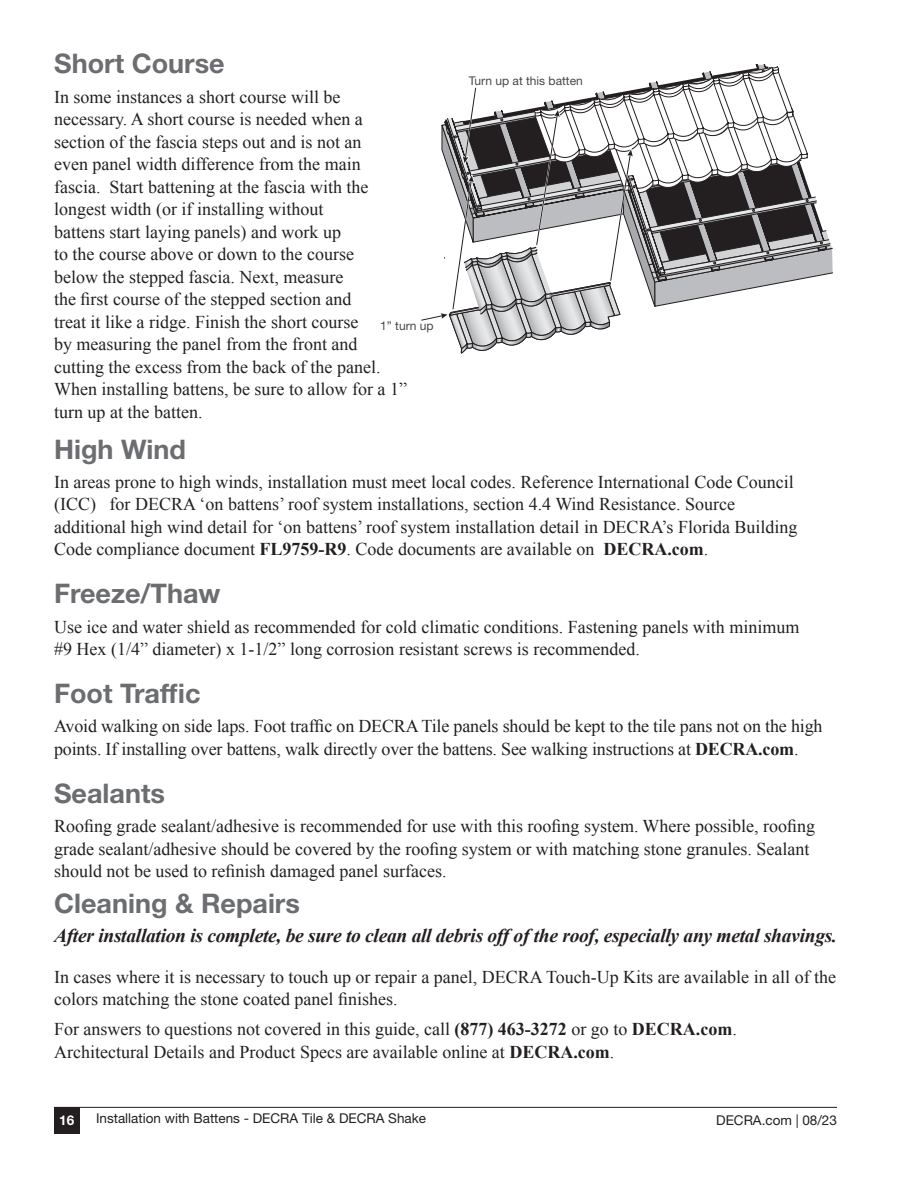
<style>
.page{position:relative;width:918px;height:1188px;background:#fff}
.page>*{position:absolute;margin:0;border:0;box-sizing:border-box;transform-origin:0 0}
.t1{font:700 27px "Helvetica Neue LT Std";color:#6c6d70}
.t2{font:italic 700 19.5px "Times New Roman";letter-spacing:-.015em;color:#231f20}
.t3{font:18px/22.5px "Times New Roman";color:#231f20}
.t4{font:13.5px "Helvetica Neue LT Std";color:#231f20}
.t5{font:700 13.5px "Helvetica Neue LT Std";color:#fff}
.t6{font:12px "Helvetica Neue LT Std";color:#454647}
.s1{font-weight:700}
</style>
<div class="page">
<div style="left:54px;top:1107px;width:25px;height:27px;background:#231f20"></div>
<hr style="left:54px;top:1107px;width:783px;height:1px;background:#231f20">
<svg style="left:421px;top:65px;width:412px;height:289px"></svg>
<p class="t1" style="left:54px;top:47px;width:172px">Short Course</p>
<p class="t3" style="left:54px;top:85px;width:288px">In some instances a short course will be</p>
<p class="t3" style="left:54px;top:107px;width:310px">necessary. A short course is needed when a</p>
<p class="t3" style="left:54px;top:130px;width:309px">section of the fascia steps out and is not an</p>
<p class="t3" style="left:54px;top:152px;width:308px">even panel width difference from the main</p>
<p class="t3" style="left:54px;top:175px;width:316px">fascia. Start battening at the fascia with the</p>
<p class="t3" style="left:54px;top:197px;width:271px">longest width (or if installing without</p>
<p class="t3" style="left:54px;top:220px;width:288px">battens start laying panels) and work up</p>
<p class="t3" style="left:54px;top:242px;width:301px">to the course above or down to the course</p>
<p class="t3" style="left:54px;top:265px;width:291px">below the stepped fascia. Next, measure</p>
<p class="t3" style="left:54px;top:287px;width:299px">the first course of the stepped section and</p>
<p class="t3" style="left:54px;top:310px;width:306px">treat it like a ridge. Finish the short course</p>
<p class="t3" style="left:54px;top:332px;width:305px">by measuring the panel from the front and</p>
<p class="t3" style="left:54px;top:355px;width:328px">cutting the excess from the back of the panel.</p>
<p class="t3" style="left:54px;top:377px;width:354px">When installing battens, be sure to allow for a 1” turn up at the batten.</p>
<p class="t6" style="left:380px;top:319px;width:55px">1” turn up</p>
<p class="t6" style="left:469px;top:73px;width:116px">Turn up at this batten</p>
<p class="t1" style="left:54px;top:432px;width:133px">High Wind</p>
<p class="t3" style="left:54px;top:470px;width:741px">In areas prone to high winds, installation must meet local codes. Reference International Code Council (ICC) for DECRA ‘on battens’ roof system installations, section 4.4 Wind Resistance. Source</p>
<p class="t3" style="left:54px;top:515px;width:745px">additional high wind detail for ‘on battens’ roof system installation detail in DECRA’s Florida Building<br>Code compliance document <span class="s1">FL9759-R9</span>. Code documents are available on <span class="s1">DECRA.com</span>.</p>
<p class="t1" style="left:54px;top:577px;width:168px">Freeze/Thaw</p>
<p class="t3" style="left:54px;top:615px;width:747px">Use ice and water shield as recommended for cold climatic conditions. Fastening panels with minimum</p>
<p class="t3" style="left:54px;top:638px;width:587px">#9 Hex (1/4” diameter) x 1-1/2” long corrosion resistant screws is recommended.</p>
<p class="t1" style="left:54px;top:677px;width:148px">Foot Traffic</p>
<p class="t3" style="left:54px;top:715px;width:770px">Avoid walking on side laps. Foot traffic on DECRA Tile panels should be kept to the tile pans not on the high points. If installing over battens, walk directly over the battens. See walking instructions at <span class="s1">DECRA.com</span>.</p>
<p class="t1" style="left:54px;top:777px;width:112px">Sealants</p>
<p class="t3" style="left:54px;top:815px;width:763px">Roofing grade sealant/adhesive is recommended for use with this roofing system. Where possible, roofing grade sealant/adhesive should be covered by the roofing system or with matching stone granules. Sealant should not be used to refinish damaged panel surfaces.</p>
<p class="t1" style="left:54px;top:887px;width:247px">Cleaning &amp; Repairs</p>
<p class="t2" style="left:54px;top:922px;width:784px">After installation is complete, be sure to clean all debris off of the roof, especially any metal shavings.</p>
<p class="t3" style="left:54px;top:965px;width:784px">In cases where it is necessary to touch up or repair a panel, DECRA Touch-Up Kits are available in all of the colors matching the stone coated panel finishes.</p>
<p class="t3" style="left:54px;top:1018px;width:682px">For answers to questions not covered in this guide, call <span class="s1">(877) 463-3272</span> or go to <span class="s1">DECRA.com</span>.</p>
<p class="t3" style="left:54px;top:1040px;width:559px">Architectural Details and Product Specs are available online at <span class="s1">DECRA.com</span>.</p>
<p class="t5" style="left:59px;top:1111px;width:17px">16</p>
<p class="t4" style="left:96px;top:1110px;width:332px">Installation with Battens - DECRA Tile &amp; DECRA Shake</p>
<p class="t4" style="left:716px;top:1112px;width:122px">DECRA.com | 08/23</p>
</div>
